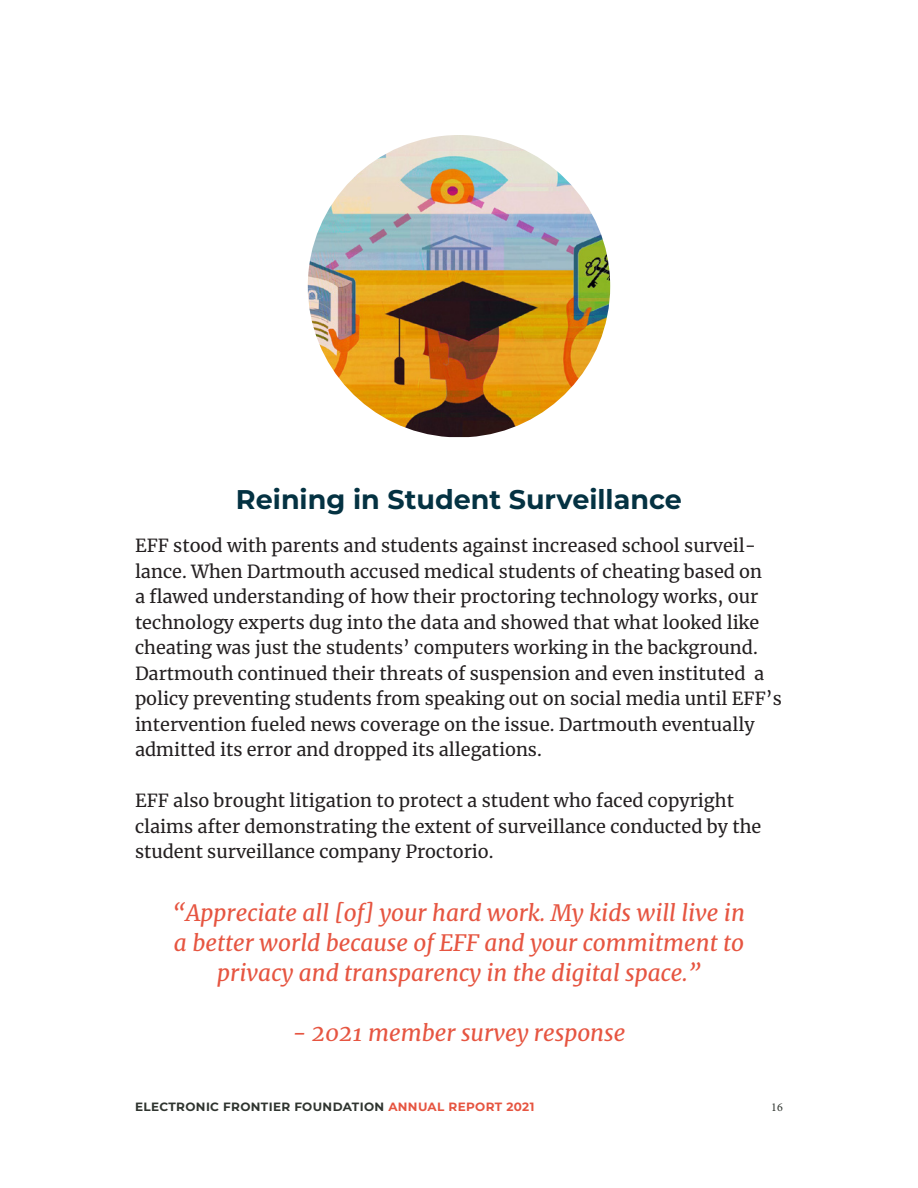
<style>
.page{position:relative;width:918px;height:1188px;background:#fff}
.page>*{position:absolute;margin:0;border:0;box-sizing:border-box;transform-origin:0 0}
.ISSUES_Head_2{font:100 27px "Montserrat";color:#043242}
.PULL_QUOTE_2{font:italic 22.5px/30px "Merriweather";color:#e65541;text-align:center}
.BODY1{font:18px/25.5px "Merriweather";color:#231f20}
.t1{font:100 12px "Montserrat";letter-spacing:.03em;color:#303530}
.t2{font:12px "Minion Pro";color:#303530}
.s1{color:#e65541}
</style>
<div class="page">
<img style="left:308px;top:135px;width:302px;height:302px;border-radius:149px">
<p class="ISSUES_Head_2" style="left:236px;top:481px;width:448px">Reining in Student Surveillance</p>
<p class="BODY1" style="left:135px;top:532px;width:648px">EFF stood with parents and students against increased school surveil&shy;lance. When Dartmouth accused medical students of cheating based on<br>a flawed understanding of how their proctoring technology works, our technology experts dug into the data and showed that what looked like cheating was just the students’ computers working in the background.<br>Dartmouth continued their threats of suspension and even instituted a policy preventing students from speaking out on social media until EFF’s intervention fueled news coverage on the issue. Dartmouth eventually admitted its error and dropped its allegations.</p>
<p class="BODY1" style="left:135px;top:787px;width:628px">EFF also brought litigation to protect a student who faced copyright claims after demonstrating the extent of surveillance conducted by the student surveillance company Proctorio.</p>
<p class="PULL_QUOTE_2" style="left:173px;top:897px;width:574px">“Appreciate all [of] your hard work. My kids will live in a better world because of EFF and your commitment to privacy and transparency in the digital space.”</p>
<p class="PULL_QUOTE_2" style="left:292px;top:1017px;width:335px">- 2021 member survey response</p>
<p class="t1" style="left:135px;top:1099px;width:401px">ELECTRONIC FRONTIER FOUNDATION <span class="s1">ANNUAL REPORT 2021</span></p>
<p class="t2" style="left:771px;top:1099px;width:13px">16</p>
</div>
